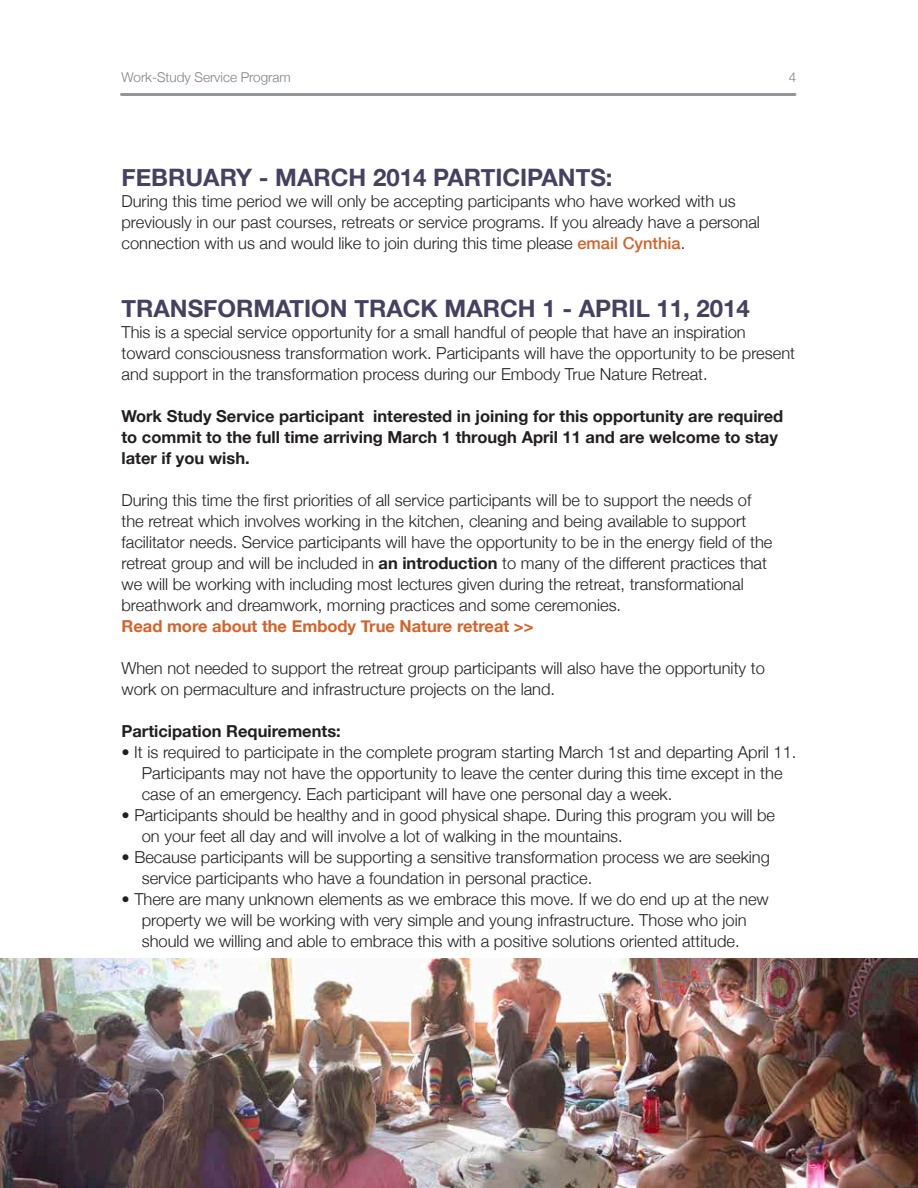
<style>
.page{position:relative;width:918px;height:1188px;background:#fff}
.page>*{position:absolute;margin:0;border:0;box-sizing:border-box;transform-origin:0 0}
.body{font:700 24px "Helvetica Neue";color:#464161}
.body-2{font:300 16.5px/21px "Helvetica Neue";color:#231f20}
.bullet_2{font:300 16.5px/21px "Helvetica Neue";color:#231f20}
.body-3{font:700 16.5px/21px "Helvetica Neue";color:#231f20}
.body-4{font:700 16.5px "Helvetica Neue";color:#d46229}
.t1{font:300 13.5px "Helvetica Neue";color:#808285}
.s1{font-weight:500;color:#d46229}
.s2{font-weight:700}
</style>
<div class="page">
<hr style="left:122px;top:93px;width:673px;height:3px;background:#939598">
<img style="left:0;top:958px;width:918px;height:230px">
<p class="t1" style="left:122px;top:66px;width:171px">Work-Study Service Program</p>
<p class="t1" style="left:789px;top:66px;width:9px">4</p>
<p class="body" style="left:122px;top:159px;width:493px">FEBRUARY - MARCH 2014 PARTICIPANTS:</p>
<p class="body-2" style="left:122px;top:190px;width:616px">During this time period we will only be accepting participants who have worked with us</p>
<p class="body-2" style="left:122px;top:211px;width:640px">previously in our past courses, retreats or service programs. If you already have a personal connection with us and would like to join during this time please <span class="s1">email Cynthia</span>.</p>
<p class="body" style="left:122px;top:289px;width:630px">TRANSFORMATION TRACK MARCH 1 - APRIL 11, 2014</p>
<p class="body-2" style="left:122px;top:320px;width:675px">This is a special service opportunity for a small handful of people that have an inspiration toward consciousness transformation work. Participants will have the opportunity to be present and support in the transformation process during our Embody True Nature Retreat.</p>
<p class="body-3" style="left:122px;top:406px;width:663px">Work Study Service participant interested in joining for this opportunity are required to commit to the full time arriving March 1 through April 11 and are welcome to stay later if you wish.</p>
<p class="body-2" style="left:122px;top:488px;width:631px">During this time the first priorities of all service participants will be to support the needs of</p>
<p class="body-2" style="left:122px;top:509px;width:626px">the retreat which involves working in the kitchen, cleaning and being available to support</p>
<p class="body-2" style="left:122px;top:530px;width:652px">facilitator needs. Service participants will have the opportunity to be in the energy field of the</p>
<p class="body-2" style="left:122px;top:551px;width:647px">retreat group and will be included in <span class="s2">an introduction</span> to many of the different practices that</p>
<p class="body-2" style="left:122px;top:572px;width:624px">we will be working with including most lectures given during the retreat, transformational breathwork and dreamwork, morning practices and some ceremonies.</p>
<p class="body-4" style="left:122px;top:613px;width:414px">Read more about the Embody True Nature retreat &gt;&gt;</p>
<p class="body-2" style="left:122px;top:656px;width:645px">When not needed to support the retreat group participants will also have the opportunity to work on permaculture and infrastructure projects on the land.</p>
<p class="body-3" style="left:122px;top:721px;width:221px">Participation Requirements:</p>
<p class="bullet_2" style="left:142px;top:740px;width:656px;text-indent:-20px">• It is required to participate in the complete program starting March 1st and departing April 11.<br>Participants may not have the opportunity to leave the center during this time except in the case of an emergency. Each participant will have one personal day a week.</p>
<p class="bullet_2" style="left:142px;top:803px;width:635px;text-indent:-20px">• Participants should be healthy and in good physical shape. During this program you will be on your feet all day and will involve a lot of walking in the mountains.</p>
<p class="bullet_2" style="left:142px;top:845px;width:630px;text-indent:-20px">• Because participants will be supporting a sensitive transformation process we are seeking service participants who have a foundation in personal practice.</p>
<p class="bullet_2" style="left:122px;top:887px;width:649px;text-align:center">• There are many unknown elements as we embrace this move. If we do end up at the new property we will be working with very simple and young infrastructure. Those who join should we willing and able to embrace this with a positive solutions oriented attitude.</p>
</div>
